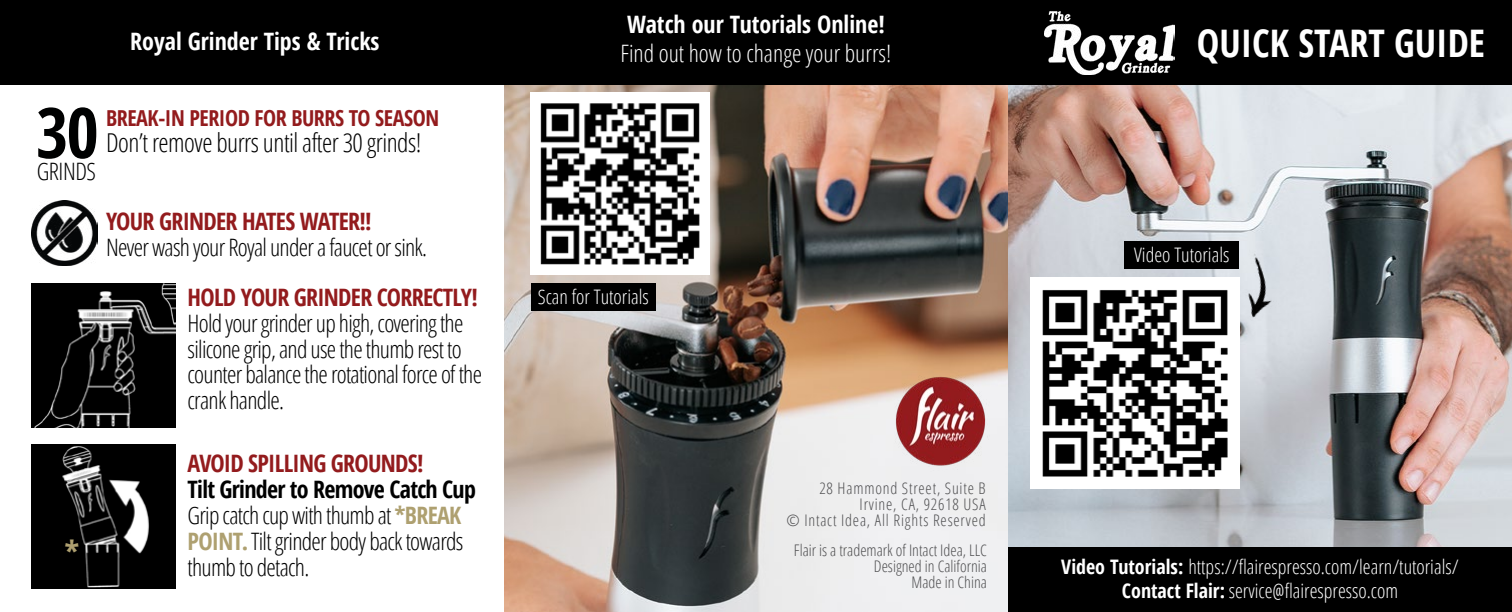
<style>
.page{position:relative;width:1512px;height:612px;background:#fff}
.page>*{position:absolute;margin:0;border:0;box-sizing:border-box;transform-origin:0 0}
.t1{font:700 condensed 70px "Open Sans";color:#000101}
.t2{font:700 condensed 38px "Open Sans";color:#fff}
.t3{font:700 condensed 32px "Open Sans";color:#aea070}
.t4{font:300 condensed 26px "Open Sans";letter-spacing:-.02em;color:#000}
.t5{font:300 condensed 24px/26px "Open Sans";letter-spacing:-.03em;color:#000}
.t6{font:700 condensed 24px "Open Sans";letter-spacing:-.03em;color:#931b1d}
.t7{font:700 condensed 24px "Open Sans";color:#fff}
.t8{font:300 condensed 24px "Open Sans";color:#fff}
.t9{font:700 condensed 22px "Open Sans";letter-spacing:-.02em;color:#931b1d}
.t10{font:300 condensed 20px/24px "Open Sans";color:#fff;text-align:center}
.t11{font:300 condensed 16px/16px "Open Sans";letter-spacing:.05em;color:#4d4d4f;text-align:right}
.t12{font:300 condensed 16px/16px "Open Sans";color:#4d4d4f;text-align:right}
.s1{font-weight:700}
.s2{font-weight:700;color:#aea070}
</style>
<div class="page">
<img style="left:504px;top:84px;width:504px;height:528px">
<img style="left:1008px;top:84px;width:504px;height:464px">
<div style="left:0;top:0;width:1512px;height:84px;background:#000"></div>
<div style="left:1008px;top:548px;width:504px;height:64px;background:#000"></div>
<img style="left:1217px;top:243px;width:71px;height:83px">
<div style="left:1124px;top:241px;width:115px;height:27px;background:#000"></div>
<div style="left:531px;top:283px;width:124px;height:28px;background:#000"></div>
<img style="left:32px;top:201px;width:65px;height:65px">
<img style="left:32px;top:445px;width:144px;height:144px">
<img style="left:32px;top:283px;width:144px;height:144px">
<img style="left:1031px;top:277px;width:208px;height:211px">
<img style="left:531px;top:93px;width:179px;height:181px">
<img style="left:1044px;top:11px;width:131px;height:64px">
<img style="left:886px;top:368px;width:109px;height:106px">
<p class="t7" style="left:130px;top:25px;width:251px">Royal Grinder Tips &amp; Tricks</p>
<h1 class="t1" style="left:36px;top:84px;width:64px">30</h1>
<p class="t5" style="left:37px;top:157px;width:61px">GRINDS</p>
<p class="t9" style="left:106px;top:102px;width:335px">BREAK-IN PERIOD FOR BURRS TO SEASON</p>
<p class="t4" style="left:106px;top:125px;width:317px">Don’t remove burrs until after 30 grinds!</p>
<p class="t6" style="left:106px;top:205px;width:267px">YOUR GRINDER HATES WATER!!</p>
<p class="t5" style="left:106px;top:234px;width:323px">Never wash your Royal under a faucet or sink.</p>
<p class="t6" style="left:188px;top:280px;width:292px">HOLD YOUR GRINDER CORRECTLY!</p>
<p class="t5" style="left:188px;top:309px;width:296px">Hold your grinder up high, covering the silicone grip, and use the thumb rest to counter balance the rotational force of the crank handle.</p>
<h3 class="t3" style="left:65px;top:530px;width:16px">*</h3>
<p class="t6" style="left:188px;top:446px;width:237px">AVOID SPILLING GROUNDS!</p>
<p class="t5" style="left:188px;top:475px;width:290px"><span class="s1">Tilt Grinder to Remove Catch Cup<br></span>Grip catch cup with thumb at <span class="s2">*BREAK<br>POINT.</span> Tilt grinder body back towards thumb to detach.</p>
<p class="t7" style="left:627px;top:8px;width:259px">Watch our Tutorials Online!</p>
<p class="t8" style="left:621px;top:37px;width:272px">Find out how to change your burrs!</p>
<p class="t10" style="left:538px;top:284px;width:113px">Scan for Tutorials</p>
<p class="t11" style="left:786px;top:479px;width:201px">28 Hammond Street, Suite B<br>Irvine, CA, 92618 USA<br>© Intact Idea, All Rights Reserved</p>
<p class="t12" style="left:794px;top:542px;width:195px">Flair is a trademark of Intact Idea, LLC<br>Designed in California<br>Made in China</p>
<h2 class="t2" style="left:1197px;top:16px;width:290px">QUICK START GUIDE</h2>
<p class="t10" style="left:1134px;top:242px;width:97px">Video Tutorials</p>
<p class="t10" style="left:1061px;top:554px;width:399px"><span class="s1">Video Tutorials:</span> https://flairespresso.com/learn/tutorials/<br><span class="s1">Contact Flair:</span> service@flairespresso.com</p>
</div>
